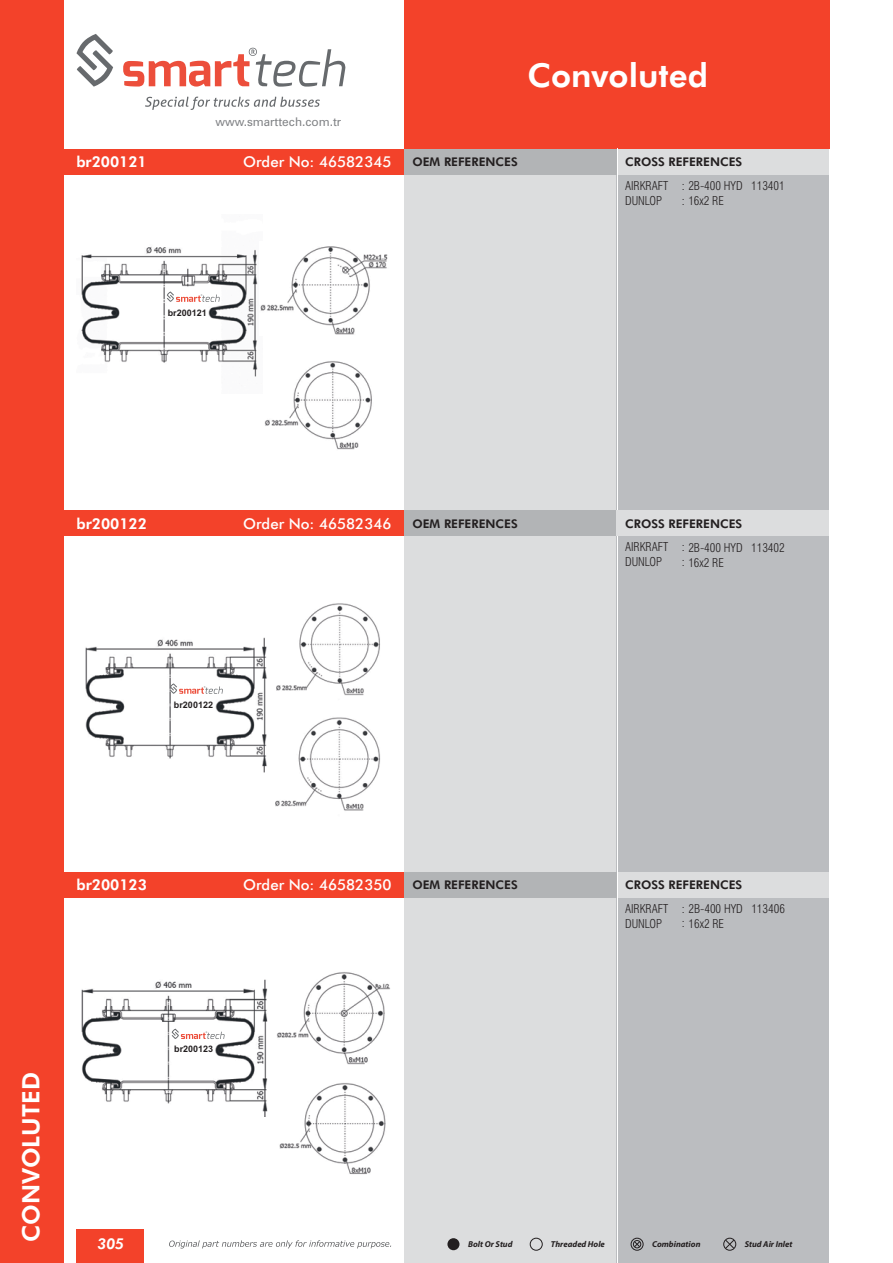
<style>
.page{position:relative;width:893px;height:1263px;background:#fff}
.page>*{position:absolute;margin:0;border:0;box-sizing:border-box;transform-origin:0 0}
.t1{font:800 33px "Futura BT";color:#fff}
.t2{font:800 24px "Futura BT";color:#fff}
.t3{font:500 15px "Futura BT";color:#fff}
.t4{font:800 15px "Futura BT";color:#fff}
.t5{font:italic 800 15px "Futura BT";color:#fff}
.t6{font:300 condensed 12px/15px "Swiss 721 BT";color:#231f20}
.t7{font:800 12px "Futura BT";color:#231f20}
.t8{font:12px "Zurich BT";color:#808285}
.t9{font:700 9px "Arial";color:#231f20}
.t10{font:italic 700 8.55px "Myriad Pro";color:#231f20}
.s1{font-family:"Zurich BT"}
</style>
<div class="page">
<div style="left:404px;top:164px;width:212px;height:1099px;background:#dcddde"></div>
<div style="left:404px;top:0;width:425px;height:149px;background:#f3422a"></div>
<div style="left:616px;top:164px;width:213px;height:1099px;background:#bbbdc0"></div>
<div style="left:64px;top:149px;width:340px;height:25px;background:#f3422a"></div>
<div style="left:616px;top:149px;width:213px;height:25px;background:#dcddde"></div>
<div style="left:404px;top:149px;width:212px;height:25px;background:#b2b4b6"></div>
<div style="left:447px;top:1238px;width:12px;height:12px;background:#231f20;border-radius:50%"></div>
<div style="left:530px;top:1238px;width:12px;height:13px;border:1px solid #231f20;border-radius:50%"></div>
<div style="left:631px;top:1238px;width:12px;height:13px;border:1px solid #231f20;border-radius:50%"></div>
<div style="left:633px;top:1240px;width:8px;height:8px;border:1px solid #231f20;border-radius:50%"></div>
<svg style="left:634px;top:1241px;width:6px;height:7px"></svg>
<div style="left:723px;top:1238px;width:13px;height:13px;border:1px solid #231f20;border-radius:50%"></div>
<svg style="left:725px;top:1239px;width:10px;height:10px"></svg>
<svg style="left:169px;top:1240px;width:222px;height:8px"></svg>
<div style="left:76px;top:1230px;width:68px;height:33px;background:#f3422a"></div>
<img style="left:81px;top:247px;width:177px;height:130px">
<img style="left:260px;top:246px;width:128px;height:89px">
<img style="left:264px;top:361px;width:108px;height:89px">
<img style="left:81px;top:979px;width:187px;height:137px">
<img style="left:277px;top:972px;width:113px;height:202px">
<div style="left:64px;top:510px;width:340px;height:26px;background:#f3422a"></div>
<div style="left:404px;top:510px;width:212px;height:26px;background:#b2b4b6"></div>
<div style="left:64px;top:872px;width:340px;height:26px;background:#f3422a"></div>
<div style="left:616px;top:872px;width:213px;height:26px;background:#dcddde"></div>
<div style="left:404px;top:872px;width:212px;height:26px;background:#b2b4b6"></div>
<hr style="left:616px;top:149px;width:1px;height:1114px;background:#fff">
<div style="left:616px;top:510px;width:213px;height:26px;background:#dcddde"></div>
<img style="left:85px;top:637px;width:182px;height:135px">
<img style="left:276px;top:603px;width:104px;height:93px">
<img style="left:275px;top:717px;width:105px;height:94px">
<div style="left:0;top:0;width:64px;height:1263px;background:#f3422a"></div>
<svg style="left:76px;top:34px;width:37px;height:53px"></svg>
<svg style="left:145px;top:97px;width:175px;height:13px"></svg>
<svg style="left:123px;top:48px;width:223px;height:39px"></svg>
<svg style="left:167px;top:292px;width:53px;height:10px"></svg>
<svg style="left:170px;top:683px;width:53px;height:11px"></svg>
<svg style="left:172px;top:1029px;width:53px;height:10px"></svg>
<p class="t8" style="left:215px;top:115px;width:127px">www.smarttech.com.tr</p>
<h1 class="t1" style="left:527px;top:64px;width:182px">Convoluted</h1>
<p class="t4" style="left:76px;top:157px;width:72px">br200121</p>
<p class="t3" style="left:243px;top:153px;width:150px">Order No: 46582345</p>
<p class="t7" style="left:412px;top:157px;width:107px">OEM REFERENCES</p>
<p class="t7" style="left:625px;top:157px;width:119px">CROSS REFERENCES</p>
<p class="t9" style="left:168px;top:310px;width:41px">br200121</p>
<p class="t6" style="left:625px;top:179px;width:45px">AIRKRAFT<br>DUNLOP</p>
<p class="t6" style="left:682px;top:179px;width:104px"><span class="s1">:</span> 2B-400 HYD 113401</p>
<p class="t6" style="left:682px;top:194px;width:44px"><span class="s1">:</span> 16x2 RE</p>
<p class="t4" style="left:76px;top:518px;width:72px">br200122</p>
<p class="t3" style="left:243px;top:515px;width:150px">Order No: 46582346</p>
<p class="t7" style="left:412px;top:519px;width:107px">OEM REFERENCES</p>
<p class="t9" style="left:174px;top:701px;width:41px">br200122</p>
<p class="t7" style="left:625px;top:519px;width:119px">CROSS REFERENCES</p>
<p class="t6" style="left:682px;top:541px;width:104px"><span class="s1">:</span> 2B-400 HYD 113402</p>
<p class="t6" style="left:625px;top:541px;width:45px">AIRKRAFT<br>DUNLOP</p>
<p class="t6" style="left:682px;top:556px;width:44px"><span class="s1">:</span> 16x2 RE</p>
<p class="t4" style="left:76px;top:880px;width:72px">br200123</p>
<p class="t3" style="left:243px;top:876px;width:150px">Order No: 46582350</p>
<p class="t7" style="left:412px;top:881px;width:107px">OEM REFERENCES</p>
<p class="t7" style="left:625px;top:881px;width:119px">CROSS REFERENCES</p>
<p class="t6" style="left:682px;top:902px;width:105px"><span class="s1">:</span> 2B-400 HYD 113406</p>
<p class="t6" style="left:625px;top:902px;width:45px">AIRKRAFT<br>DUNLOP</p>
<p class="t6" style="left:682px;top:917px;width:44px"><span class="s1">:</span> 16x2 RE</p>
<h2 class="t2" style="left:22px;top:1242px;width:171px;rotate:-90deg">CONVOLUTED</h2>
<p class="t9" style="left:174px;top:1046px;width:41px">br200123</p>
<p class="t5" style="left:97px;top:1235px;width:28px">305</p>
<p class="t10" style="left:468px;top:1239px;width:46px">Bolt Or Stud</p>
<p class="t10" style="left:551px;top:1239px;width:55px">Threaded Hole</p>
<p class="t10" style="left:652px;top:1239px;width:50px">Combination</p>
<p class="t10" style="left:745px;top:1239px;width:49px">Stud Air Inlet</p>
</div>
